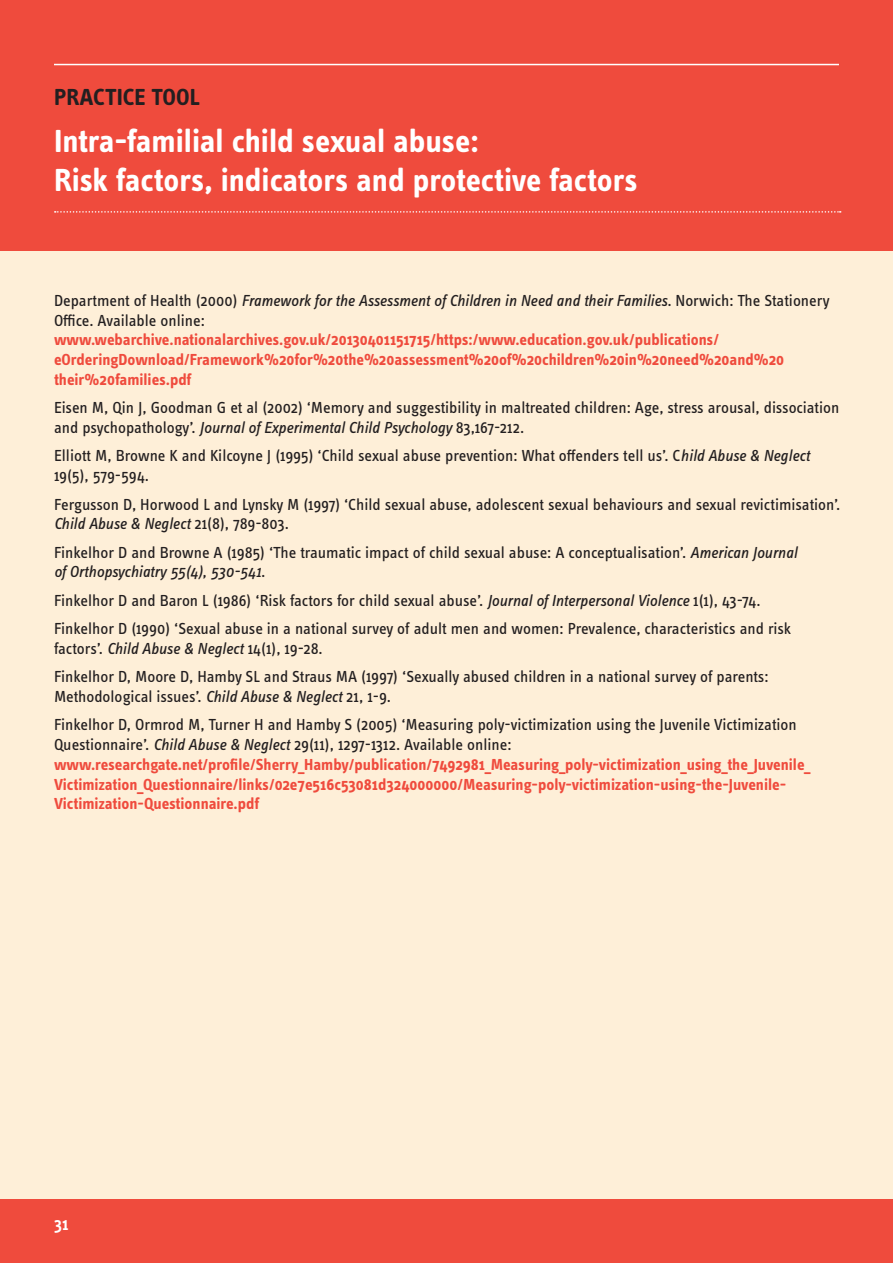
<style>
.page{position:relative;width:893px;height:1263px;background:#fff}
.page>*{position:absolute;margin:0;border:0;box-sizing:border-box;transform-origin:0 0}
.t1{font:700 33px/39.6px "Info Text Pro";color:#fff}
.t2{font:700 24px "Info Text Pro";color:#231f20}
.t3{font:600 18px "Info Text Pro";color:#fff}
.t4{font:16.5px/19.8px "Info Text Pro";color:#231f20}
.t5{font:700 16.5px/19.8px "Info Text Pro";color:#ef4b3d}
.s1{font-style:italic}
.s2{font-weight:400;color:#231f20}
.s3{font-weight:400;font-style:italic;color:#231f20}
</style>
<div class="page">
<div style="left:0;top:227px;width:893px;height:991px;background:#feefd8"></div>
<div style="left:0;top:0;width:893px;height:251px;background:#ef4b3d"></div>
<div style="left:0;top:1199px;width:893px;height:64px;background:#ef4b3d"></div>
<hr style="left:54px;top:64px;width:785px;height:1px;background:#fff">
<svg style="left:55px;top:211px;width:786px;height:2px"></svg>
<h2 class="t2" style="left:54px;top:83px;width:148px">PRACTICE TOOL</h2>
<h1 class="t1" style="left:54px;top:120px;width:585px">Intra-familial child sexual abuse:<br>Risk factors, indicators and protective factors</h1>
<p class="t4" style="left:54px;top:290px;width:777px">Department of Health (2000) <span class="s1">Framework for the Assessment of Children in Need and their Families.</span> Norwich: The Stationery<br>Office. Available online:</p>
<p class="t5" style="left:54px;top:330px;width:732px">www.webarchive.nationalarchives.gov.uk/20130401151715/https:/www.education.gov.uk/publications/ eOrderingDownload/Framework%20for%20the%20assessment%20of%20children%20in%20need%20and%20 their%20families.pdf</p>
<p class="t4" style="left:54px;top:397px;width:787px">Eisen M, Qin J, Goodman G et al (2002) ‘Memory and suggestibility in maltreated children: Age, stress arousal, dissociation and psychopathology’. <span class="s1">Journal of Experimental Child Psychology</span> 83,167-212.</p>
<p class="t4" style="left:54px;top:446px;width:757px">Elliott M, Browne K and Kilcoyne J (1995) ‘Child sexual abuse prevention: What offenders tell us’. C<span class="s1">hild Abuse &amp; Neglect<br></span>19(5), 579-594.</p>
<p class="t4" style="left:54px;top:494px;width:788px">Fergusson D, Horwood L and Lynsky M (1997) ‘Child sexual abuse, adolescent sexual behaviours and sexual revictimisation’.<br><span class="s1">Child Abuse &amp; Neglect</span> 21(8), 789-803.</p>
<p class="t4" style="left:54px;top:542px;width:745px">Finkelhor D and Browne A (1985) ‘The traumatic impact of child sexual abuse: A conceptualisation’. <span class="s1">American Journal of Orthopsychiatry 55(4), 530-541.</span></p>
<p class="t4" style="left:54px;top:586px;width:739px;line-height:28.3px">Finkelhor D and Baron L (1986) ‘Risk factors for child sexual abuse’. <span class="s1">Journal of Interpersonal Violence</span> 1(1), 43-74.<br>Finkelhor D (1990) ‘Sexual abuse in a national survey of adult men and women: Prevalence, characteristics and risk</p>
<p class="t4" style="left:54px;top:634px;width:716px;line-height:28.3px">factors’. <span class="s1">Child Abuse &amp; Neglect</span> 14(1), 19-28.<br>Finkelhor D, Moore D, Hamby SL and Straus MA (1997) ‘Sexually abused children in a national survey of parents:</p>
<p class="t4" style="left:54px;top:682px;width:744px;line-height:28.3px">Methodological issues’. <span class="s1">Child Abuse &amp; Neglect</span> 21, 1-9.<br>Finkelhor D, Ormrod M, Turner H and Hamby S (2005) ‘Measuring poly-victimization using the Juvenile Victimization</p>
<p class="t5" style="left:54px;top:734px;width:758px"><span class="s2">Questionnaire’.</span> <span class="s3">Child Abuse &amp; Neglect</span> <span class="s2">29(11), 1297-1312. Available online: </span>www.researchgate.net/profile/Sherry_Hamby/publication/7492981_Measuring_poly-victimization_using_the_Juvenile_ Victimization_Questionnaire/links/02e7e516c53081d324000000/Measuring-poly-victimization-using-the-Juvenile-Victimization-Questionnaire.pdf</p>
<p class="t3" style="left:54px;top:1213px;width:16px">31</p>
</div>
